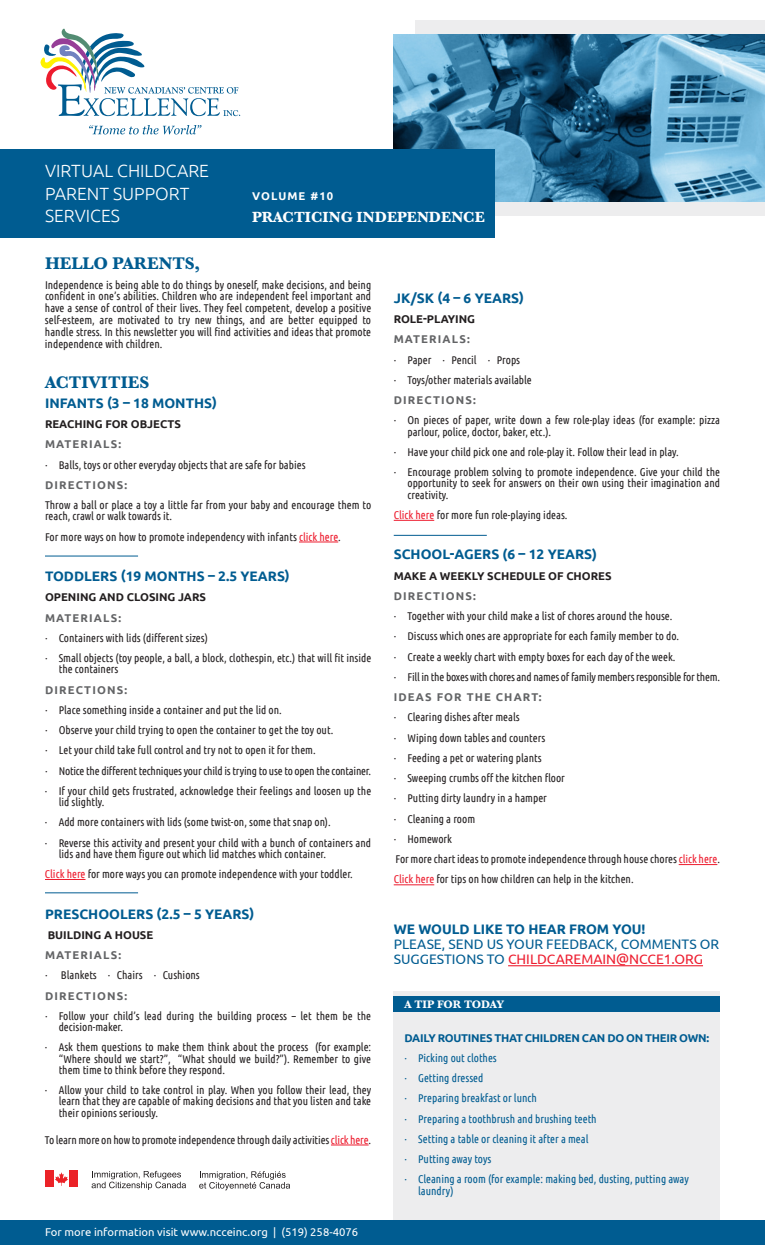
<style>
.page{position:relative;width:765px;height:1260px;background:#fff}
.page>*{position:absolute;margin:0;border:0;box-sizing:border-box;transform-origin:0 0}
.t1{font:300 17.62px/22.5px "Ubuntu";color:#fff}
.t2{font:700 17.5px "Baskerville";color:#005c91}
.t3{font:700 15.25px "Baskerville";color:#fff}
.t4{font:700 13.75px "Ubuntu";color:#005c91}
.t5{font:13.75px/15px "Ubuntu";color:#005c91}
.t6{font:11.25px/20.2px "Ubuntu Condensed";color:#231f20}
.t7{font:11.25px/20.2px "Ubuntu Condensed";color:#005c91}
.t8{font:700 11.25px "Ubuntu";letter-spacing:.1em;color:#636466}
.t9{font:700 11.25px "Ubuntu";color:#231f20}
.t10{font:11.25px "Ubuntu";color:#fff}
.t11{font:700 11.25px "Ubuntu";letter-spacing:-.02em;color:#005c91}
.t12{font:700 11.25px "Baskerville";color:#fff}
.t13{font:700 11.25px "Ubuntu";letter-spacing:.1em;color:#fff}
.s1{color:#ed1c2e}
</style>
<div class="page">
<hr style="left:394px;top:520px;width:40px;height:1px;background:#ed1c2e">
<hr style="left:679px;top:864px;width:38px;height:1px;background:#ed1c2e">
<hr style="left:394px;top:884px;width:40px;height:1px;background:#ed1c2e">
<div style="left:415px;top:20px;width:350px;height:195px;background:#ededee"></div>
<img style="left:394px;top:34px;width:371px;height:167px">
<div style="left:0;top:149px;width:495px;height:89px;background:#005c91"></div>
<div style="left:0;top:1220px;width:765px;height:25px;background:#005c91"></div>
<div style="left:394px;top:992px;width:326px;height:228px;background:#ededee"></div>
<div style="left:394px;top:997px;width:326px;height:15px;background:#005c91"></div>
<svg style="left:40px;top:29px;width:200px;height:87px"></svg>
<svg style="left:89px;top:125px;width:113px;height:9px"></svg>
<hr style="left:299px;top:542px;width:39px;height:1px;background:#ed1c2e">
<hr style="left:45px;top:879px;width:41px;height:1px;background:#ed1c2e">
<hr style="left:331px;top:1145px;width:38px;height:1px;background:#ed1c2e">
<hr style="left:394px;top:535px;width:93px;height:1px;background:#005c91">
<hr style="left:45px;top:892px;width:93px;height:1px;background:#005c91">
<hr style="left:45px;top:556px;width:93px;height:1px;background:#005c91">
<hr style="left:508px;top:965px;width:195px;height:1px;background:#ed1c2e">
<svg style="left:92px;top:1171px;width:94px;height:19px"></svg>
<svg style="left:199px;top:1171px;width:91px;height:19px"></svg>
<svg style="left:55px;top:1172px;width:13px;height:14px"></svg>
<div style="left:45px;top:1171px;width:9px;height:16px;background:#eb2227"></div>
<div style="left:70px;top:1171px;width:8px;height:16px;background:#eb2227"></div>
<h1 class="t1" style="left:45px;top:159px;width:166px">VIRTUAL CHILDCARE<br>PARENT SUPPORT<br>SERVICES</h1>
<h2 class="t2" style="left:45px;top:251px;width:157px">HELLO PARENTS,</h2>
<p class="t13" style="left:252px;top:188px;width:83px">VOLUME #10</p>
<h3 class="t3" style="left:252px;top:207px;width:234px">PRACTICING INDEPENDENCE</h3>
<p class="t6" style="left:45px;top:278px;width:328px;line-height:11.9px;text-align:justify">Independence is being able to do things by oneself, make decisions, and being confident in one’s abilities. Children who are independent feel important and have a sense of control of their lives. They feel competent, develop a positive self-esteem, are motivated to try new things, and are better equipped to handle stress. In this newsletter you will find activities and ideas that promote independence with children.</p>
<h2 class="t2" style="left:45px;top:371px;width:106px">ACTIVITIES</h2>
<p class="t4" style="left:45px;top:394px;width:174px">INFANTS (3 – 18 MONTHS)</p>
<p class="t9" style="left:45px;top:417px;width:138px">REACHING FOR OBJECTS</p>
<p class="t8" style="left:45px;top:437px;width:78px">MATERIALS:</p>
<p class="t6" style="left:45px;top:454px;width:262px">· Balls, toys or other everyday objects that are safe for babies</p>
<p class="t8" style="left:45px;top:477px;width:84px">DIRECTIONS:</p>
<p class="t6" style="left:45px;top:499px;width:328px;line-height:11.2px">Throw a ball or place a toy a little far from your baby and encourage them to reach, crawl or walk towards it.</p>
<p class="t6" style="left:45px;top:526px;width:297px">For more ways on how to promote independency with infants <span class="s1">click here</span>.</p>
<p class="t4" style="left:45px;top:567px;width:246px">TODDLERS (19 MONTHS – 2.5 YEARS)</p>
<p class="t9" style="left:45px;top:590px;width:163px">OPENING AND CLOSING JARS</p>
<p class="t8" style="left:45px;top:610px;width:78px">MATERIALS:</p>
<p class="t6" style="left:45px;top:627px;width:328px">· Containers with lids (different sizes)<br>· Small objects (toy people, a ball, a block, clothespin, etc.) that will fit inside</p>
<p class="t6" style="left:59px;top:659px;width:61px">the containers</p>
<p class="t8" style="left:45px;top:682px;width:84px">DIRECTIONS:</p>
<p class="t6" style="left:45px;top:699px;width:328px">· Place something inside a container and put the lid on.<br>· Observe your child trying to open the container to get the toy out.<br>· Let your child take full control and try not to open it for them.<br>· Notice the different techniques your child is trying to use to open the container. · If your child gets frustrated, acknowledge their feelings and loosen up the</p>
<p class="t6" style="left:45px;top:792px;width:328px;text-indent:14px">lid slightly.<br>· Add more containers with lids (some twist-on, some that snap on).<br>· Reverse this activity and present your child with a bunch of containers and</p>
<p class="t6" style="left:45px;top:843px;width:309px;text-indent:14px">lids and have them figure out which lid matches which container.<br><span class="s1">Click here</span> for more ways you can promote independence with your toddler.</p>
<p class="t4" style="left:45px;top:905px;width:211px">PRESCHOOLERS (2.5 – 5 YEARS)</p>
<p class="t9" style="left:48px;top:927px;width:107px">BUILDING A HOUSE</p>
<p class="t8" style="left:45px;top:948px;width:78px">MATERIALS:</p>
<p class="t6" style="left:45px;top:965px;width:156px">· Blankets · Chairs · Cushions</p>
<p class="t8" style="left:45px;top:988px;width:84px">DIRECTIONS:</p>
<p class="t6" style="left:59px;top:1010px;width:314px;line-height:11.2px;text-indent:-14px">· Follow your child’s lead during the building process – let them be the decision-maker.</p>
<p class="t6" style="left:59px;top:1041px;width:314px;line-height:11.2px;text-align:justify;text-indent:-14px">· Ask them questions to make them think about the process (for example: “Where should we start?”, “What should we build?”). Remember to give them time to think before they respond.</p>
<p class="t6" style="left:59px;top:1084px;width:314px;line-height:11.2px;text-align:justify;text-indent:-14px">· Allow your child to take control in play. When you follow their lead, they learn that they are capable of making decisions and that you listen and take their opinions seriously.</p>
<p class="t6" style="left:45px;top:1129px;width:328px">To learn more on how to promote independence through daily activities <span class="s1">click here</span>.</p>
<p class="t10" style="left:45px;top:1225px;width:315px">For more information visit www.ncceinc.org | (519) 258-4076</p>
<p class="t4" style="left:394px;top:289px;width:132px">JK/SK (4 – 6 YEARS)</p>
<p class="t9" style="left:394px;top:312px;width:83px">ROLE-PLAYING</p>
<p class="t8" style="left:394px;top:332px;width:78px">MATERIALS:</p>
<p class="t6" style="left:394px;top:349px;width:140px">· Paper · Pencil · Props<br>· Toys/other materials available</p>
<p class="t8" style="left:394px;top:393px;width:84px">DIRECTIONS:</p>
<p class="t6" style="left:407px;top:414px;width:314px;line-height:11.2px;text-indent:-14px">· On pieces of paper, write down a few role-play ideas (for example: pizza parlour, police, doctor, baker, etc.).</p>
<p class="t6" style="left:394px;top:441px;width:328px">· Have your child pick one and role-play it. Follow their lead in play.<br>· Encourage problem solving to promote independence. Give your child the</p>
<p class="t6" style="left:407px;top:477px;width:314px;line-height:11.2px">opportunity to seek for answers on their own using their imagination and creativity.</p>
<p class="t6" style="left:394px;top:504px;width:175px"><span class="s1">Click here</span> for more fun role-playing ideas.</p>
<p class="t4" style="left:394px;top:546px;width:205px">SCHOOL-AGERS (6 – 12 YEARS)</p>
<p class="t9" style="left:394px;top:568px;width:219px">MAKE A WEEKLY SCHEDULE OF CHORES</p>
<p class="t8" style="left:394px;top:589px;width:84px">DIRECTIONS:</p>
<p class="t6" style="left:394px;top:606px;width:328px">· Together with your child make a list of chores around the house.<br>· Discuss which ones are appropriate for each family member to do.<br>· Create a weekly chart with empty boxes for each day of the week.<br>· Fill in the boxes with chores and names of family members responsible for them.</p>
<p class="t8" style="left:394px;top:690px;width:149px">IDEAS FOR THE CHART:</p>
<p class="t6" style="left:394px;top:707px;width:328px">· Clearing dishes after meals<br>· Wiping down tables and counters<br>· Feeding a pet or watering plants<br>· Sweeping crumbs off the kitchen floor<br>· Putting dirty laundry in a hamper<br>· Cleaning a room<br>· Homework<br>For more chart ideas to promote independence through house chores <span class="s1">click here</span>.<br><span class="s1">Click here</span> for tips on how children can help in the kitchen.</p>
<p class="t4" style="left:394px;top:920px;width:253px">WE WOULD LIKE TO HEAR FROM YOU!</p>
<p class="t5" style="left:394px;top:936px;width:327px">PLEASE, SEND US YOUR FEEDBACK, COMMENTS OR<br>SUGGESTIONS TO <span class="s1">CHILDCAREMAIN@NCCE1.ORG</span></p>
<p class="t12" style="left:404px;top:997px;width:101px">A TIP FOR TODAY</p>
<p class="t11" style="left:404px;top:1030px;width:306px">DAILY ROUTINES THAT CHILDREN CAN DO ON THEIR OWN:</p>
<p class="t7" style="left:404px;top:1047px;width:286px">· Picking out clothes<br>· Getting dressed<br>· Preparing breakfast or lunch<br>· Preparing a toothbrush and brushing teeth<br>· Setting a table or cleaning it after a meal<br>· Putting away toys<br>· Cleaning a room (for example: making bed, dusting, putting away</p>
<p class="t7" style="left:418px;top:1180px;width:37px">laundry)</p>
</div>
